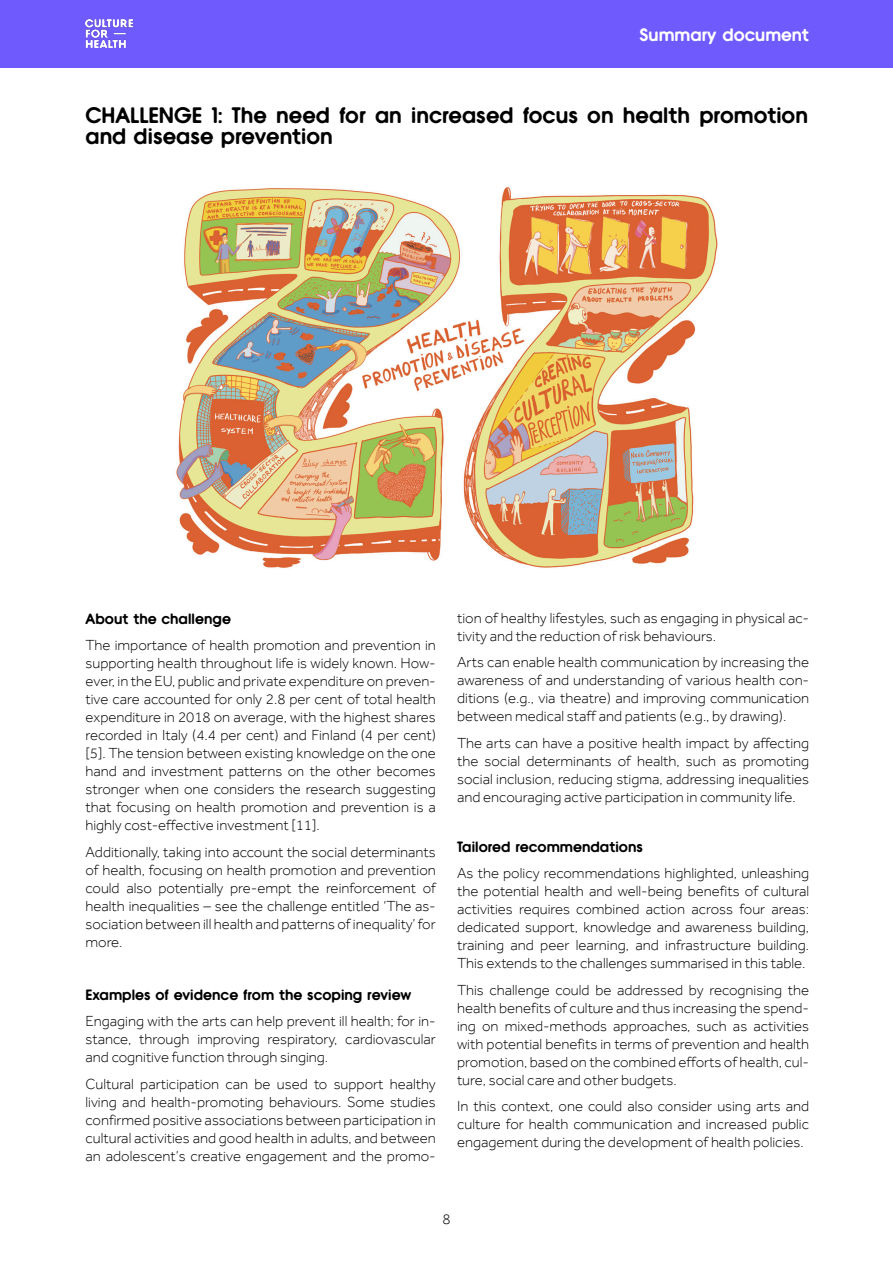
<style>
.page{position:relative;width:893px;height:1263px;background:#fff}
.page>*{position:absolute;margin:0;border:0;box-sizing:border-box;transform-origin:0 0}
.big_table{font:700 22.5px/21px "BN Cringe Sans";color:#000}
.t1{font:700 18px "BN Cringe Sans";color:#fff}
.big_table-2{font:300 15px/18px "Effra W01";color:#000;text-align:justify}
.big_table-3{font:700 15px "BN Cringe Sans";color:#000}
</style>
<div class="page">
<div style="left:0;top:0;width:893px;height:68px;background:#6f5afd"></div>
<img style="left:85px;top:19px;width:48px;height:29px">
<img style="left:176px;top:187px;width:542px;height:381px">
<p class="t1" style="left:639px;top:25px;width:171px">Summary document</p>
<p class="big_table" style="left:85px;top:105px;width:724px">CHALLENGE 1: The need for an increased focus on health promotion and disease prevention</p>
<p class="big_table-3" style="left:85px;top:610px;width:147px">About the challenge</p>
<p class="big_table-2" style="left:85px;top:636px;width:352px">The importance of health promotion and prevention in supporting health throughout life is widely known. How&shy;ever, in the EU, public and private expenditure on preven&shy;tive care accounted for only 2.8 per cent of total health expenditure in 2018 on average, with the highest shares recorded in Italy (4.4 per cent) and Finland (4 per cent) [5]. The tension between existing knowledge on the one hand and investment patterns on the other becomes stronger when one considers the research suggesting that focusing on health promotion and prevention is a highly cost-effective investment [11].</p>
<p class="big_table-2" style="left:85px;top:843px;width:352px">Additionally, taking into account the social determinants of health, focusing on health promotion and prevention could also potentially pre-empt the reinforcement of health inequalities – see the challenge entitled ‘The as&shy;sociation between ill health and patterns of inequality’ for more.</p>
<p class="big_table-3" style="left:85px;top:986px;width:328px">Examples of evidence from the scoping review</p>
<p class="big_table-2" style="left:85px;top:1012px;width:352px">Engaging with the arts can help prevent ill health; for in&shy;stance, through improving respiratory, cardiovascular and cognitive function through singing.</p>
<p class="big_table-2" style="left:85px;top:1075px;width:352px">Cultural participation can be used to support healthy living and health-promoting behaviours. Some studies confirmed positive associations between participation in cultural activities and good health in adults, and between an adolescent’s creative engagement and the promo-</p>
<p class="big_table-2" style="left:457px;top:609px;width:354px">tion of healthy lifestyles, such as engaging in physical ac&shy;tivity and the reduction of risk behaviours.</p>
<p class="big_table-2" style="left:457px;top:653px;width:354px">Arts can enable health communication by increasing the awareness of and understanding of various health con&shy;ditions (e.g., via theatre) and improving communication between medical staff and patients (e.g., by drawing).</p>
<p class="big_table-2" style="left:457px;top:734px;width:354px">The arts can have a positive health impact by affecting the social determinants of health, such as promoting social inclusion, reducing stigma, addressing inequalities and encouraging active participation in community life.</p>
<p class="big_table-3" style="left:457px;top:838px;width:187px">Tailored recommendations</p>
<p class="big_table-2" style="left:457px;top:864px;width:354px">As the policy recommendations highlighted, unleashing the potential health and well-being benefits of cultural activities requires combined action across four areas: dedicated support, knowledge and awareness building, training and peer learning, and infrastructure building.<br>This extends to the challenges summarised in this table.</p>
<p class="big_table-2" style="left:457px;top:981px;width:354px">This challenge could be addressed by recognising the health benefits of culture and thus increasing the spend&shy;ing on mixed-methods approaches, such as activities with potential benefits in terms of prevention and health promotion, based on the combined efforts of health, cul&shy;ture, social care and other budgets.</p>
<p class="big_table-2" style="left:457px;top:1097px;width:354px">In this context, one could also consider using arts and culture for health communication and increased public engagement during the development of health policies.</p>
<p class="big_table-2" style="left:442px;top:1210px;width:10px">8</p>
</div>
